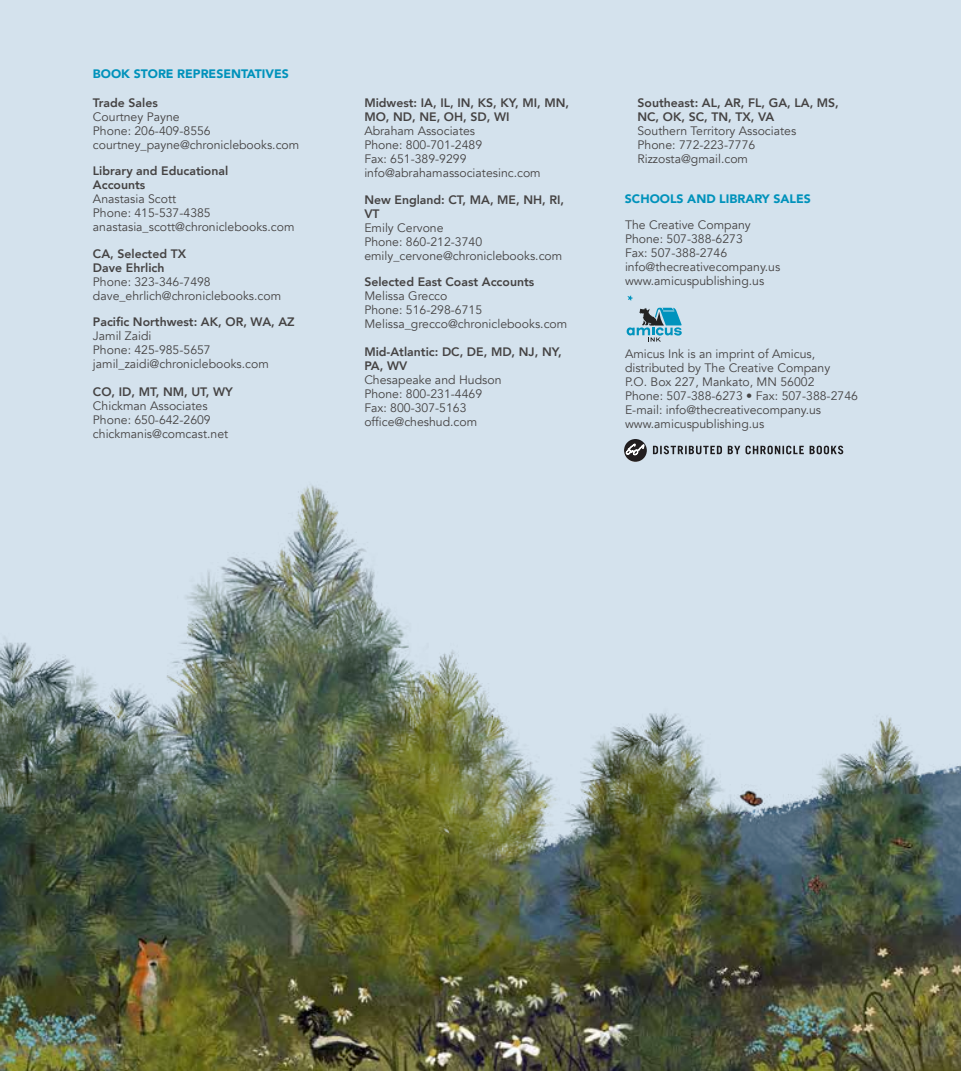
<style>
.page{position:relative;width:961px;height:1071px;background:#d4e2ed}
.page>*{position:absolute;margin:0;border:0;box-sizing:border-box;transform-origin:0 0}
.t1{font:12.25px/14px "Avenir";color:#454343}
.t2{font:800 12.25px/14px "Avenir";color:#454343}
.t3{font:900 12.25px "Avenir";color:#0092bb}
</style>
<div class="page">
<img style="left:0;top:485px;width:961px;height:586px">
<svg style="left:624px;top:439px;width:23px;height:23px"></svg>
<svg style="left:626px;top:442px;width:18px;height:13px"></svg>
<svg style="left:653px;top:446px;width:190px;height:8px"></svg>
<svg style="left:627px;top:295px;width:6px;height:6px"></svg>
<svg style="left:626px;top:308px;width:56px;height:34px"></svg>
<p class="t3" style="left:93px;top:64px;width:197px">BOOK STORE REPRESENTATIVES</p>
<p class="t2" style="left:93px;top:96px;width:66px">Trade Sales</p>
<p class="t1" style="left:93px;top:110px;width:208px">Courtney Payne<br>Phone: 206-409-8556 courtney_payne@chroniclebooks.com</p>
<p class="t2" style="left:93px;top:164px;width:137px">Library and Educational<br>Accounts</p>
<p class="t1" style="left:93px;top:192px;width:203px">Anastasia Scott<br>Phone: 415-537-4385 anastasia_scott@chroniclebooks.com</p>
<p class="t2" style="left:93px;top:247px;width:95px">CA, Selected TX<br>Dave Ehrlich</p>
<p class="t1" style="left:93px;top:275px;width:190px">Phone: 323-346-7498 dave_ehrlich@chroniclebooks.com</p>
<p class="t2" style="left:93px;top:315px;width:203px">Pacific Northwest: AK, OR, WA, AZ</p>
<p class="t1" style="left:93px;top:329px;width:177px">Jamil Zaidi<br>Phone: 425-985-5657 jamil_zaidi@chroniclebooks.com</p>
<p class="t2" style="left:93px;top:385px;width:141px">CO, ID, MT, NM, UT, WY</p>
<p class="t1" style="left:93px;top:399px;width:137px">Chickman Associates<br>Phone: 650-642-2609 chickmanis@comcast.net</p>
<p class="t2" style="left:364px;top:96px;width:206px">Midwest: IA, IL, IN, KS, KY, MI, MN,<br>MO, ND, NE, OH, SD, WI</p>
<p class="t1" style="left:364px;top:124px;width:178px">Abraham Associates<br>Phone: 800-701-2489<br>Fax: 651-389-9299 info@abrahamassociatesinc.com</p>
<p class="t2" style="left:364px;top:192px;width:201px">New England: CT, MA, ME, NH, RI,<br>VT</p>
<p class="t1" style="left:364px;top:221px;width:199px">Emily Cervone<br>Phone: 860-212-3740 emily_cervone@chroniclebooks.com</p>
<p class="t2" style="left:364px;top:275px;width:171px">Selected East Coast Accounts</p>
<p class="t1" style="left:364px;top:289px;width:204px">Melissa Grecco<br>Phone: 516-298-6715<br>Melissa_grecco@chroniclebooks.com</p>
<p class="t2" style="left:364px;top:345px;width:199px">Mid-Atlantic: DC, DE, MD, NJ, NY,<br>PA, WV</p>
<p class="t1" style="left:364px;top:373px;width:139px">Chesapeake and Hudson<br>Phone: 800-231-4469<br>Fax: 800-307-5163 office@cheshud.com</p>
<p class="t2" style="left:637px;top:96px;width:203px">Southeast: AL, AR, FL, GA, LA, MS,<br>NC, OK, SC, TN, TX, VA</p>
<p class="t1" style="left:637px;top:124px;width:160px">Southern Territory Associates<br>Phone: 772-223-7776<br>Rizzosta@gmail.com</p>
<p class="t3" style="left:625px;top:188px;width:187px">SCHOOLS AND LIBRARY SALES</p>
<p class="t1" style="left:625px;top:218px;width:157px">The Creative Company<br>Phone: 507-388-6273<br>Fax: 507-388-2746 info@thecreativecompany.us www.amicuspublishing.us</p>
<p class="t1" style="left:625px;top:347px;width:234px">Amicus Ink is an imprint of Amicus, distributed by The Creative Company<br>P.O. Box 227, Mankato, MN 56002<br>Phone: 507-388-6273 • Fax: 507-388-2746<br>E-mail: info@thecreativecompany.us www.amicuspublishing.us</p>
</div>
